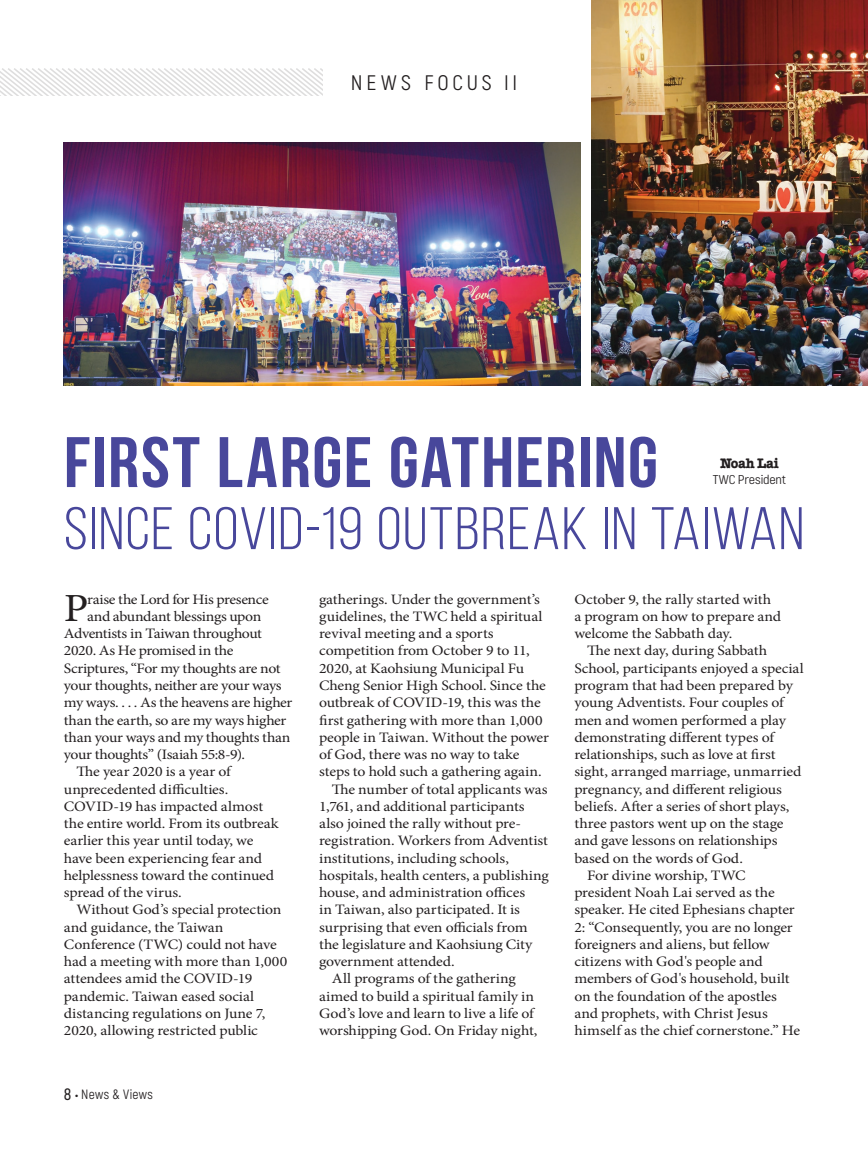
<style>
.page{position:relative;width:868px;height:1149px;background:#fff}
.page>*{position:absolute;margin:0;border:0;box-sizing:border-box;transform-origin:0 0}
.h-제목2{font:700 71.25px "Bebas Neue";letter-spacing:.02em;color:#48479b;scale:1.08 1}
.h-제목2-2{font:59.85px "Bebas Neue";letter-spacing:.02em;color:#48479b;scale:1.08 1}
.h-본문{font:39.9px "Minion Pro";color:#231f20;scale:1.09 1}
.h-사진설명2{font:21px "Akrobat";letter-spacing:.175em;color:#231f20;scale:1.04 1}
.h-본문-2{font:14.4px/17.2px "Minion Pro";letter-spacing:-.01em;color:#231f20;scale:1.09 1}
.h-본문-3{font:14.4px "Minion Pro";letter-spacing:-.03em;color:#231f20;scale:1.09 1}
.임-본문-1{font:700 14.25px "American Typewriter";letter-spacing:-.025em;color:#231f20;scale:.95 1}
.t1{font:13.5px "Akrobat";letter-spacing:.02em;color:#231f20}
.임-본문-1-2{font:12.75px "Akrobat";letter-spacing:-.01em;color:#231f20;scale:1.1 1}
.s1{font-weight:600;font-size:16.5px}
</style>
<div class="page">
<svg style="left:0;top:69px;width:322px;height:26px"></svg>
<img style="left:591px;top:0;width:276px;height:385px">
<img style="left:64px;top:142px;width:516px;height:243px">
<p class="h-사진설명2" style="left:351px;top:70px;width:161px">NEWS FOCUS II</p>
<p class="h-제목2" style="left:64px;top:423px;width:551px">FIRST LARGE GATHERING</p>
<p class="h-제목2-2" style="left:64px;top:496px;width:686px">SINCE COVID-19 OUTBREAK IN TAIWAN</p>
<p class="임-본문-1" style="left:720px;top:454px;width:63px">Noah Lai</p>
<p class="임-본문-1-2" style="left:712px;top:471px;width:68px">TWC President</p>
<p class="h-본문" style="left:64px;top:581px;width:24px">P</p>
<p class="h-본문-2" style="left:87px;top:590px;width:168px">raise the Lord for His presence</p>
<p class="h-본문-3" style="left:87px;top:606px;width:161px">and abundant blessings upon</p>
<p class="h-본문-2" style="left:64px;top:624px;width:183px">Adventists in Taiwan throughout</p>
<p class="h-본문-2" style="left:64px;top:642px;width:157px">2020. As He promised in the</p>
<p class="h-본문-3" style="left:64px;top:658px;width:200px">Scriptures, “For my thoughts are not</p>
<p class="h-본문-3" style="left:64px;top:675px;width:201px">your thoughts, neither are your ways</p>
<p class="h-본문-2" style="left:64px;top:693px;width:211px">my ways. . . . As the heavens are higher</p>
<p class="h-본문-2" style="left:64px;top:711px;width:205px">than the earth, so are my ways higher</p>
<p class="h-본문-2" style="left:64px;top:728px;width:209px">than your ways and my thoughts than</p>
<p class="h-본문-2" style="left:64px;top:745px;width:168px">your thoughts” (Isaiah 55:8-9).</p>
<p class="h-본문-2" style="left:64px;top:762px;width:199px;text-indent:13px">The year 2020 is a year of unprecedented difficulties.<br>COVID-19 has impacted almost the entire world. From its outbreak earlier this year until today, we have been experiencing fear and helplessness toward the continued spread of the virus.</p>
<p class="h-본문-2" style="left:64px;top:900px;width:206px;text-indent:13px">Without God’s special protection and guidance, the Taiwan<br>Conference (TWC) could not have had a meeting with more than 1,000 attendees amid the COVID-19 pandemic. Taiwan eased social distancing regulations on June 7,<br>2020, allowing restricted public</p>
<p class="t1" style="left:64px;top:1085px;width:90px"><span class="s1">8 •</span> News &amp; Views</p>
<p class="h-본문-2" style="left:319px;top:590px;width:212px">gatherings. Under the government’s guidelines, the TWC held a spiritual revival meeting and a sports competition from October 9 to 11, 2020, at Kaohsiung Municipal Fu Cheng Senior High School. Since the outbreak of COVID-19, this was the first gathering with more than 1,000 people in Taiwan. Without the power of God, there was no way to take steps to hold such a gathering again.</p>
<p class="h-본문-2" style="left:319px;top:780px;width:212px;text-indent:13px">The number of total applicants was 1,761, and additional participants also joined the rally without pre&shy;registration. Workers from Adventist institutions, including schools, hospitals, health centers, a publishing house, and administration offices<br>in Taiwan, also participated. It is surprising that even officials from the legislature and Kaohsiung City government attended.</p>
<p class="h-본문-2" style="left:319px;top:969px;width:202px;text-indent:13px">All programs of the gathering aimed to build a spiritual family in God’s love and learn to live a life of worshipping God. On Friday night,</p>
<p class="h-본문-2" style="left:574px;top:590px;width:191px">October 9, the rally started with a program on how to prepare and welcome the Sabbath day.</p>
<p class="h-본문-2" style="left:574px;top:642px;width:212px;text-indent:13px">The next day, during Sabbath School, participants enjoyed a special program that had been prepared by young Adventists. Four couples of men and women performed a play demonstrating different types of relationships, such as love at first sight, arranged marriage, unmarried pregnancy, and different religious beliefs. After a series of short plays, three pastors went up on the stage and gave lessons on relationships based on the words of God.</p>
<p class="h-본문-2" style="left:574px;top:866px;width:209px;text-indent:13px">For divine worship, TWC president Noah Lai served as the speaker. He cited Ephesians chapter<br>2: “Consequently, you are no longer foreigners and aliens, but fellow citizens with God's people and members of God's household, built on the foundation of the apostles and prophets, with Christ Jesus himself as the chief cornerstone.” He</p>
</div>
